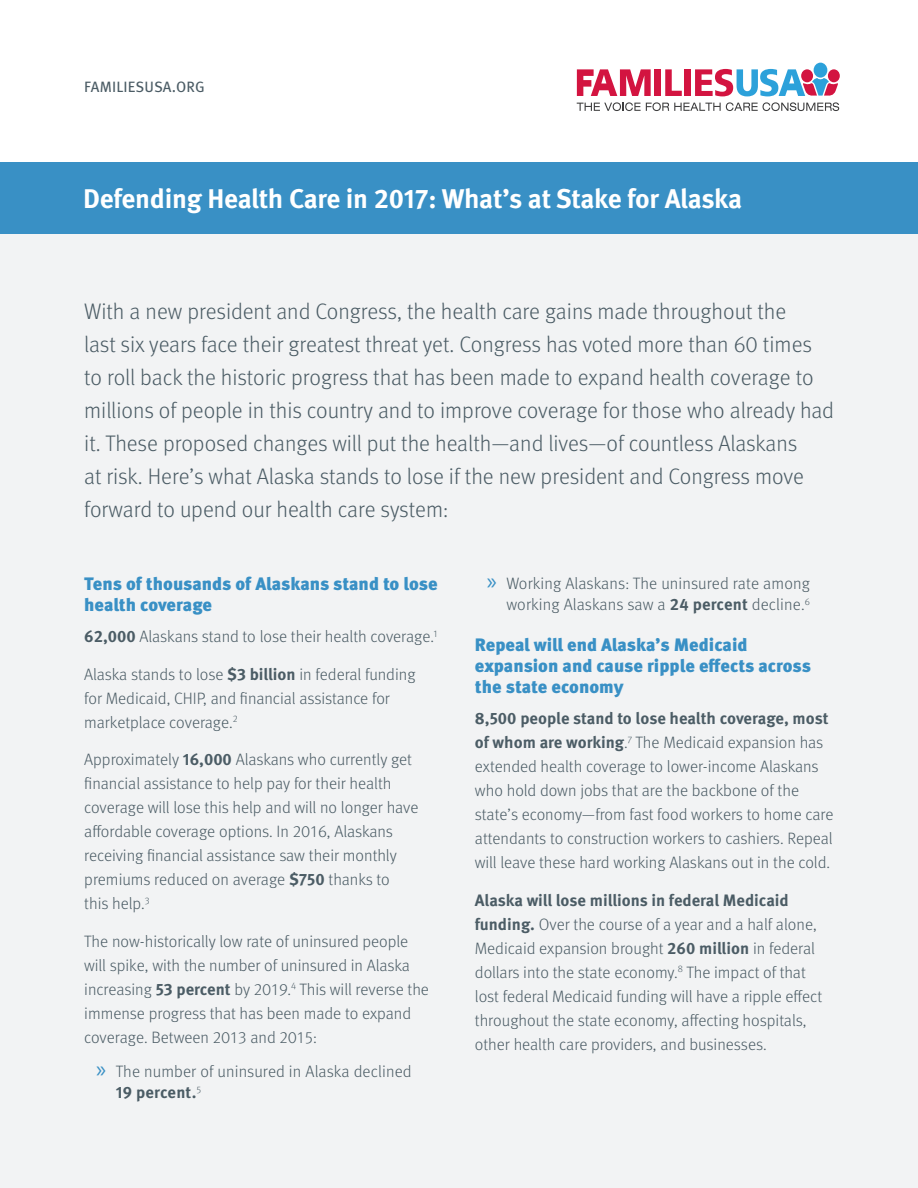
<style>
.page{position:relative;width:918px;height:1188px;background:#fff}
.page>*{position:absolute;margin:0;border:0;box-sizing:border-box;transform-origin:0 0}
.BODY{font:700 27px "Meta OT";letter-spacing:-.01em;color:#fff}
.BODY_-_INTRO{font:300 22.5px/33px "Meta OT";color:#4b5c65}
.t1{font:900 18px/21px "Meta OT";letter-spacing:-.005em;color:#3990c5}
.BODY-2{font:300 16.5px/24px "Meta OT";color:#4b5c65}
.BODY-3{font:15px "Meta OT";letter-spacing:.01em;color:#4b5c65}
.s1{font-weight:700}
.s2{font-family:"Myriad Pro";font-weight:400;font-size:24px;color:#3990c5}
</style>
<div class="page">
<div style="left:0;top:221px;width:918px;height:967px;background:#f2f3f4"></div>
<div style="left:655px;top:69px;width:6px;height:27px;background:#d31440"></div>
<svg style="left:665px;top:69px;width:17px;height:27px"></svg>
<div style="left:685px;top:69px;width:6px;height:27px;background:#d31440"></div>
<svg style="left:577px;top:102px;width:262px;height:9px"></svg>
<svg style="left:828px;top:69px;width:12px;height:13px"></svg>
<div style="left:814px;top:63px;width:13px;height:15px;background:#2ca1da;border-radius:50%"></div>
<svg style="left:695px;top:69px;width:143px;height:27px"></svg>
<svg style="left:577px;top:69px;width:74px;height:27px"></svg>
<div style="left:0;top:162px;width:918px;height:71px;background:#3990c5"></div>
<p class="BODY-3" style="left:84px;top:77px;width:122px">FAMILIESUSA.ORG</p>
<p class="BODY" style="left:83px;top:181px;width:660px">Defending Health Care in 2017: What’s at Stake for Alaska</p>
<p class="BODY_-_INTRO" style="left:84px;top:295px;width:751px">With a new president and Congress, the health care gains made throughout the<br>last six years face their greatest threat yet. Congress has voted more than 60 times to roll back the historic progress that has been made to expand health coverage to millions of people in this country and to improve coverage for those who already had it. These proposed changes will put the health—and lives—of countless Alaskans<br>at risk. Here’s what Alaska stands to lose if the new president and Congress move forward to upend our health care system:</p>
<h1 class="t1" style="left:84px;top:574px;width:355px">Tens of thousands of Alaskans stand to lose health coverage</h1>
<p class="BODY-2" style="left:84px;top:625px;width:355px"><span class="s1">62,000</span> Alaskans stand to lose their health coverage.<sup>1</sup></p>
<p class="BODY-2" style="left:84px;top:662px;width:333px">Alaska stands to lose <span class="s1">$3 billion</span> in federal funding for Medicaid, CHIP, and financial assistance for marketplace coverage.<sup>2</sup></p>
<p class="BODY-2" style="left:84px;top:748px;width:336px">Approximately <span class="s1">16,000</span> Alaskans who currently get financial assistance to help pay for their health coverage will lose this help and will no longer have affordable coverage options. In 2016, Alaskans receiving financial assistance saw their monthly premiums reduced on average <span class="s1">$750</span> thanks to<br>this help.<sup>3</sup></p>
<p class="BODY-2" style="left:84px;top:929px;width:346px">The now-historically low rate of uninsured people will spike, with the number of uninsured in Alaska increasing <span class="s1">53 percent</span> by 2019.<sup>4</sup> This will reverse the immense progress that has been made to expand coverage. Between 2013 and 2015:</p>
<p class="BODY-2" style="left:116px;top:1061px;width:297px;line-height:21px;text-indent:-20px"><span class="s2">»</span> The number of uninsured in Alaska declined<br><span class="s1">19 percent.</span><sup>5</sup></p>
<p class="BODY-2" style="left:487px;top:573px;width:325px;line-height:21px;text-align:right"><span class="s2">»</span> Working Alaskans: The uninsured rate among working Alaskans saw a <span class="s1">24 percent</span> decline.<sup>6</sup></p>
<h1 class="t1" style="left:475px;top:635px;width:338px">Repeal will end Alaska’s Medicaid expansion and cause ripple effects across the state economy</h1>
<p class="BODY-2" style="left:475px;top:707px;width:360px"><span class="s1">8,500 people stand to lose health coverage, most of whom are working</span>.<sup>7</sup> The Medicaid expansion has extended health coverage to lower-income Alaskans who hold down jobs that are the backbone of the state’s economy—from fast food workers to home care attendants to construction workers to cashiers. Repeal will leave these hard working Alaskans out in the cold.</p>
<p class="BODY-2" style="left:475px;top:888px;width:349px"><span class="s1">Alaska will lose millions in federal Medicaid funding.</span> Over the course of a year and a half alone, Medicaid expansion brought <span class="s1">260 million</span> in federal dollars into the state economy.<sup>8</sup> The impact of that lost federal Medicaid funding will have a ripple effect throughout the state economy, affecting hospitals, other health care providers, and businesses.</p>
</div>
